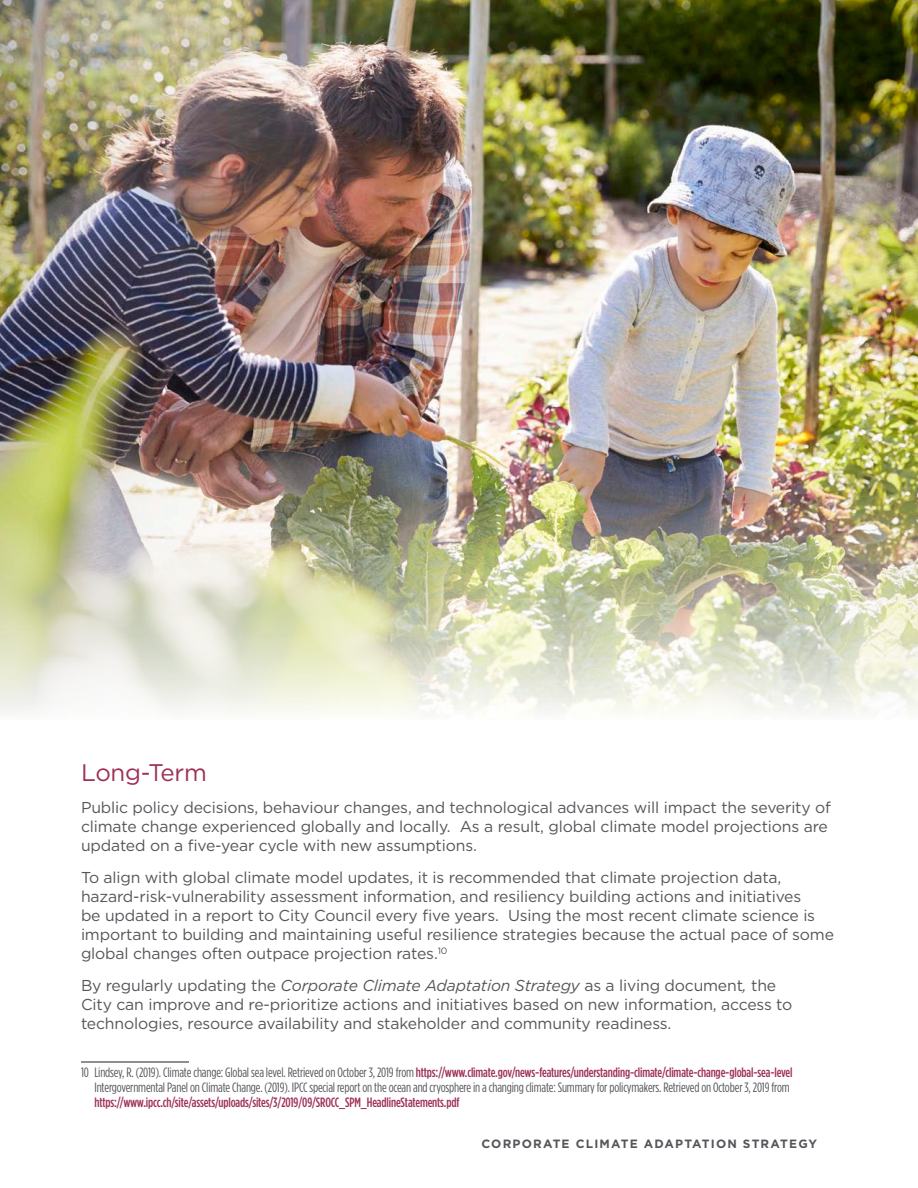
<style>
.page{position:relative;width:918px;height:1188px;background:#fff}
.page>*{position:absolute;margin:0;border:0;box-sizing:border-box;transform-origin:0 0}
.body{font:24px "Gotham";letter-spacing:-.01em;color:#9e3059}
.body-2{font:15.75px/18.9px "Gotham";letter-spacing:-.01em;color:#54565a}
.t1{font:13.5px/15px "Gotham Condensed";letter-spacing:-.01em;color:#54565a}
.t2{font:700 12px "Gotham";letter-spacing:.1em;color:#54565a}
.s1{font-style:italic}
.s2{font-weight:500;color:#9e3059}
</style>
<div class="page">
<img style="left:0;top:0;width:918px;height:714px">
<hr style="left:81px;top:1062px;width:108px;height:1px;background:#231f20">
<p class="body" style="left:81px;top:757px;width:127px">Long-Term</p>
<p class="body-2" style="left:81px;top:798px;width:752px">Public policy decisions, behaviour changes, and technological advances will impact the severity of climate change experienced globally and locally. As a result, global climate model projections are updated on a five-year cycle with new assumptions.</p>
<p class="body-2" style="left:81px;top:868px;width:755px">To align with global climate model updates, it is recommended that climate projection data, hazard-risk-vulnerability assessment information, and resiliency building actions and initiatives<br>be updated in a report to City Council every five years. Using the most recent climate science is important to building and maintaining useful resilience strategies because the actual pace of some global changes often outpace projection rates.<sup>10</sup></p>
<p class="body-2" style="left:81px;top:976px;width:713px">By regularly updating the <span class="s1">Corporate Climate Adaptation Strategy</span> as a living document<span class="s1">,</span> the<br>City can improve and re-prioritize actions and initiatives based on new information, access to technologies, resource availability and stakeholder and community readiness.</p>
<p class="t1" style="left:95px;top:1065px;width:700px;text-indent:-14px">10 Lindsey, R. (2019). Climate change: Global sea level. Retrieved on October 3, 2019 from <span class="s2">https://www.climate.gov/news-features/understanding-climate/climate-change-global-sea-level<br></span>Intergovernmental Panel on Climate Change. (2019). IPCC special report on the ocean and cryosphere in a changing climate: Summary for policymakers. Retrieved on October 3, 2019 from <span class="s2">https://www.ipcc.ch/site/assets/uploads/sites/3/2019/09/SROCC_SPM_HeadlineStatements.pdf</span></p>
<p class="t2" style="left:481px;top:1136px;width:337px">CORPORATE CLIMATE ADAPTATION STRATEGY</p>
</div>
